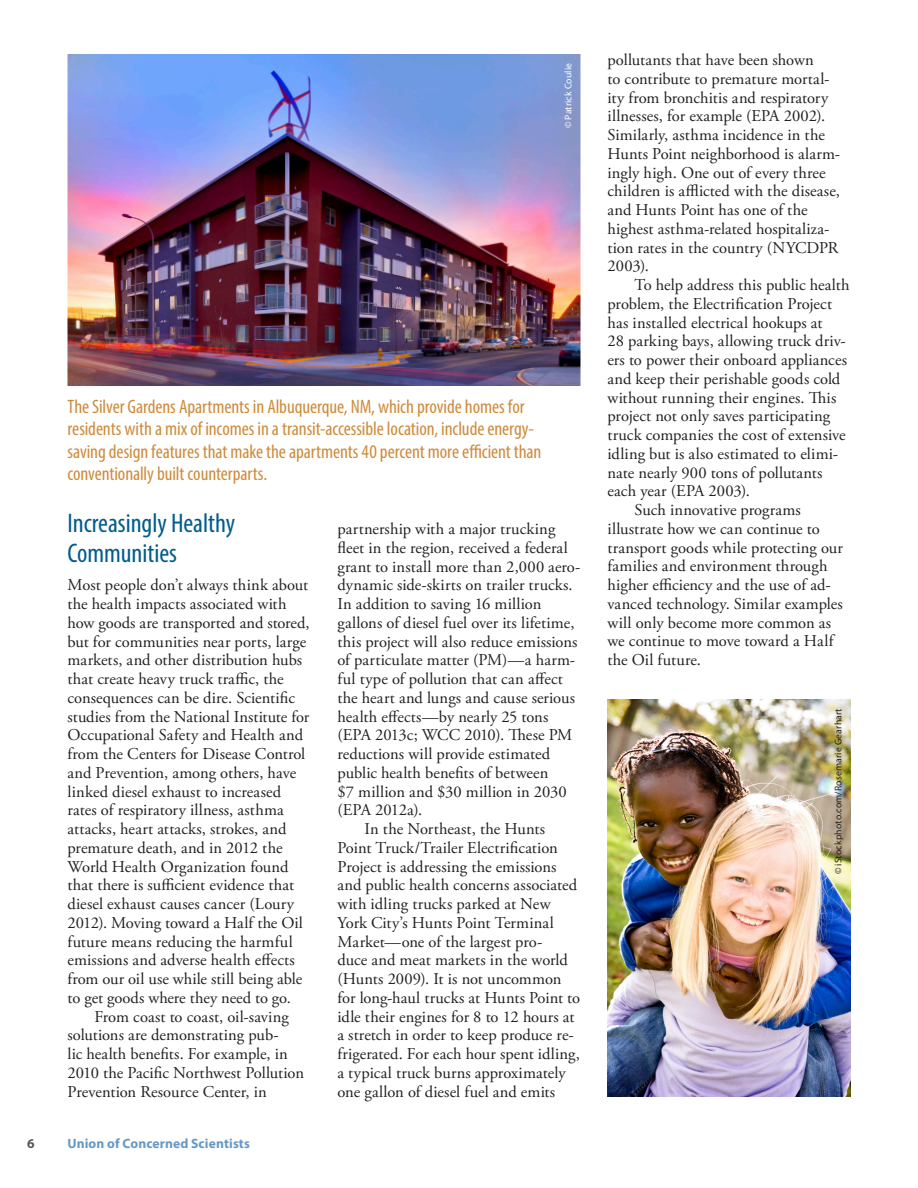
<style>
.page{position:relative;width:918px;height:1188px;background:#fff}
.page>*{position:absolute;margin:0;border:0;box-sizing:border-box;transform-origin:0 0}
.b_head{font:condensed 27px/30px "Myriad Pro";color:#015c8d}
.figure_caption{font:condensed 19.5px/22.5px "Myriad Pro";letter-spacing:-.005em;color:#ce8b3c}
.text_following{font:16.5px/18.8px "Adobe Garamond Pro";letter-spacing:.005em;color:#231f20}
.text_first{font:16.5px/18.8px "Adobe Garamond Pro";letter-spacing:.005em;color:#231f20}
.t1{font:700 13.5px "Myriad Pro";letter-spacing:.01em;color:#6698c6}
.t2{font:700 13.5px "Myriad Pro";color:#57585a}
.credit__legal{font:9.75px "Myriad Pro";letter-spacing:.015em;color:#231f20}
.credit__legal-2{font:9.75px "Myriad Pro";letter-spacing:.015em;color:#fff}
</style>
<div class="page">
<img style="left:608px;top:699px;width:242px;height:397px">
<img style="left:68px;top:54px;width:512px;height:332px">
<p class="credit__legal-2" style="left:562px;top:128px;width:66px;rotate:-90deg">©Patrick Coulie</p>
<p class="figure_caption" style="left:68px;top:395px;width:476px">The Silver Gardens Apartments in Albuquerque, NM, which provide homes for residents with a mix of incomes in a transit-accessible location, include energy&shy;saving design features that make the apartments 40 percent more efficient than conventionally built counterparts.</p>
<p class="b_head" style="left:68px;top:508px;width:169px">Increasingly Healthy<br>Communities</p>
<p class="text_first" style="left:68px;top:576px;width:244px">Most people don’t always think about the health impacts associated with how goods are transported and stored, but for communities near ports, large markets, and other distribution hubs that create heavy truck traffic, the consequences can be dire. Scientific studies from the National Institute for Occupational Safety and Health and from the Centers for Disease Control and Prevention, among others, have linked diesel exhaust to increased rates of respiratory illness, asthma attacks, heart attacks, strokes, and premature death, and in 2012 the World Health Organization found that there is sufficient evidence that diesel exhaust causes cancer (Loury 2012). Moving toward a Half the Oil future means reducing the harmful emissions and adverse health effects from our oil use while still being able to get goods where they need to go.</p>
<p class="text_following" style="left:68px;top:1007px;width:238px;text-indent:27px">From coast to coast, oil-saving solutions are demonstrating pub-<br>lic health benefits. For example, in 2010 the Pacific Northwest Pollution Prevention Resource Center, in</p>
<p class="text_following" style="left:338px;top:520px;width:245px">partnership with a major trucking fleet in the region, received a federal grant to install more than 2,000 aero&shy;dynamic side-skirts on trailer trucks.<br>In addition to saving 16 million gallons of diesel fuel over its lifetime, this project will also reduce emissions of particulate matter (PM)—a harm&shy;ful type of pollution that can affect the heart and lungs and cause serious health effects—by nearly 25 tons (EPA 2013c; WCC 2010). These PM reductions will provide estimated public health benefits of between<br>$7 million and $30 million in 2030 (EPA 2012a).</p>
<p class="text_following" style="left:338px;top:820px;width:244px;text-indent:27px">In the Northeast, the Hunts Point Truck/Trailer Electrification Project is addressing the emissions and public health concerns associated with idling trucks parked at New York City’s Hunts Point Terminal Market—one of the largest pro-<br>duce and meat markets in the world (Hunts 2009). It is not uncommon for long-haul trucks at Hunts Point to idle their engines for 8 to 12 hours at a stretch in order to keep produce re&shy;frigerated. For each hour spent idling, a typical truck burns approximately one gallon of diesel fuel and emits</p>
<p class="t2" style="left:27px;top:1134px;width:9px">6</p>
<p class="t1" style="left:68px;top:1134px;width:184px">Union of Concerned Scientists</p>
<p class="text_following" style="left:608px;top:51px;width:234px">pollutants that have been shown<br>to contribute to premature mortal&shy;ity from bronchitis and respiratory illnesses, for example (EPA 2002).<br>Similarly, asthma incidence in the<br>Hunts Point neighborhood is alarm&shy;ingly high. One out of every three children is afflicted with the disease, and Hunts Point has one of the highest asthma-related hospitaliza&shy;tion rates in the country (NYCDPR<br>2003).</p>
<p class="text_following" style="left:608px;top:276px;width:244px;text-indent:27px">To help address this public health problem, the Electrification Project has installed electrical hookups at<br>28 parking bays, allowing truck driv&shy;ers to power their onboard appliances and keep their perishable goods cold without running their engines. This project not only saves participating truck companies the cost of extensive idling but is also estimated to elimi&shy;nate nearly 900 tons of pollutants each year (EPA 2003).</p>
<p class="text_following" style="left:608px;top:501px;width:237px;text-indent:27px">Such innovative programs illustrate how we can continue to transport goods while protecting our families and environment through higher efficiency and the use of ad&shy;vanced technology. Similar examples will only become more common as we continue to move toward a Half the Oil future.</p>
<p class="credit__legal" style="left:832px;top:874px;width:167px;rotate:-90deg">©iStockphoto.com/Rosemarie Gearhart</p>
</div>
